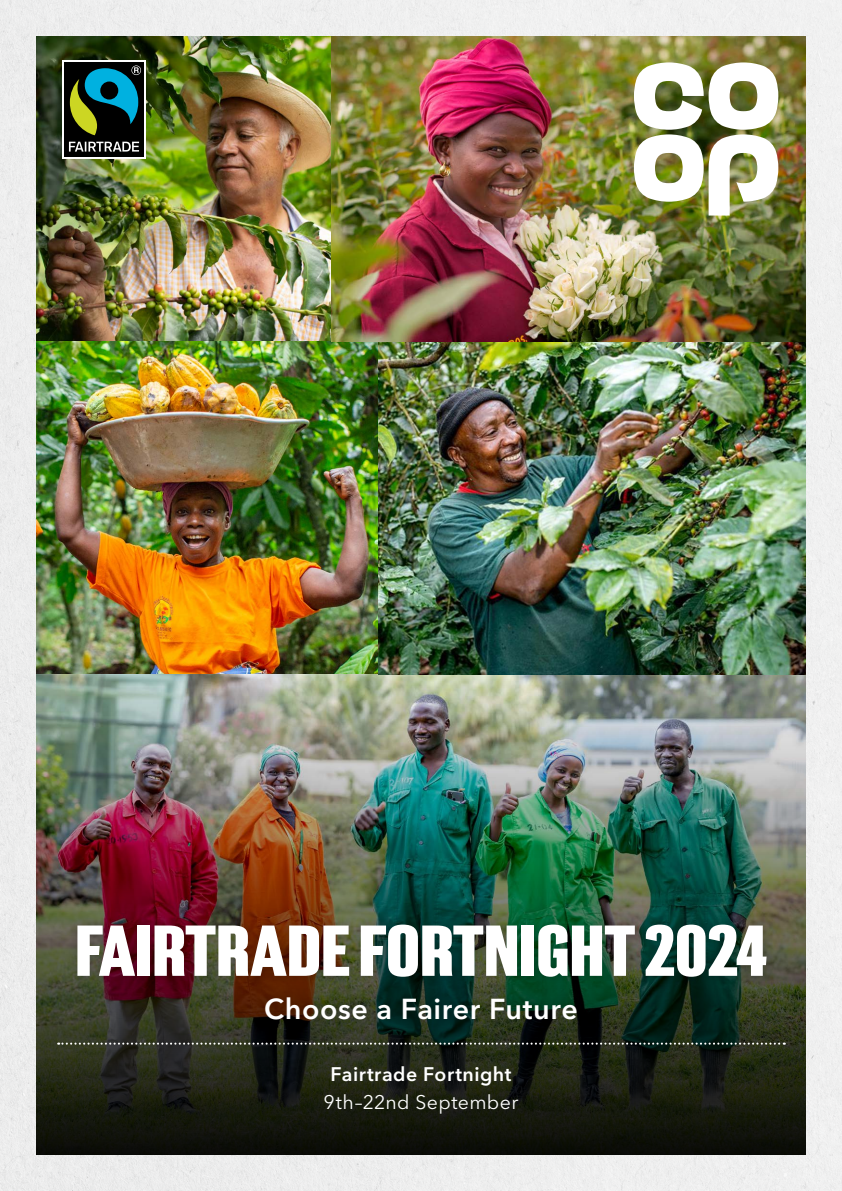
<style>
.page{position:relative;width:842px;height:1191px;background:#eee}
.page>*{position:absolute;margin:0;border:0;box-sizing:border-box;transform-origin:0 0}
.t1{font:65.8px "Co op Headline Bold";color:#fff}
.t2{font:600 28.6px "Avenir Next LT Pro";letter-spacing:.02em;color:#fff}
.t3{font:600 19.5px "Avenir Next LT Pro";letter-spacing:.025em;color:#fff}
.t4{font:19.5px "Avenir Next LT Pro";letter-spacing:.02em;color:#fff}
</style>
<div class="page">
<img style="left:36px;top:36px;width:770px;height:305px">
<img style="left:36px;top:341px;width:342px;height:334px">
<img style="left:378px;top:341px;width:428px;height:334px">
<img style="left:36px;top:675px;width:770px;height:480px">
<div style="left:68px;top:915px;width:708px;height:113px;background:#000;opacity:.22"></div>
<img style="left:634px;top:62px;width:144px;height:153px">
<svg style="left:58px;top:1042px;width:727px;height:2px"></svg>
<div style="left:62px;top:61px;width:84px;height:98px;background:linear-gradient(to right,#fff,#fff)"></div>
<div style="left:64px;top:63px;width:80px;height:94px;background:#000"></div>
<svg style="left:69px;top:142px;width:70px;height:10px"></svg>
<svg style="left:70px;top:65px;width:71px;height:70px"></svg>
<p class="t1" style="left:75px;top:911px;width:693px">FAIRTRADE FORTNIGHT 2024</p>
<p class="t2" style="left:264px;top:992px;width:315px">Choose a Fairer Future</p>
<p class="t3" style="left:331px;top:1062px;width:182px">Fairtrade Fortnight</p>
<p class="t4" style="left:324px;top:1091px;width:196px">9th–22nd September</p>
</div>
